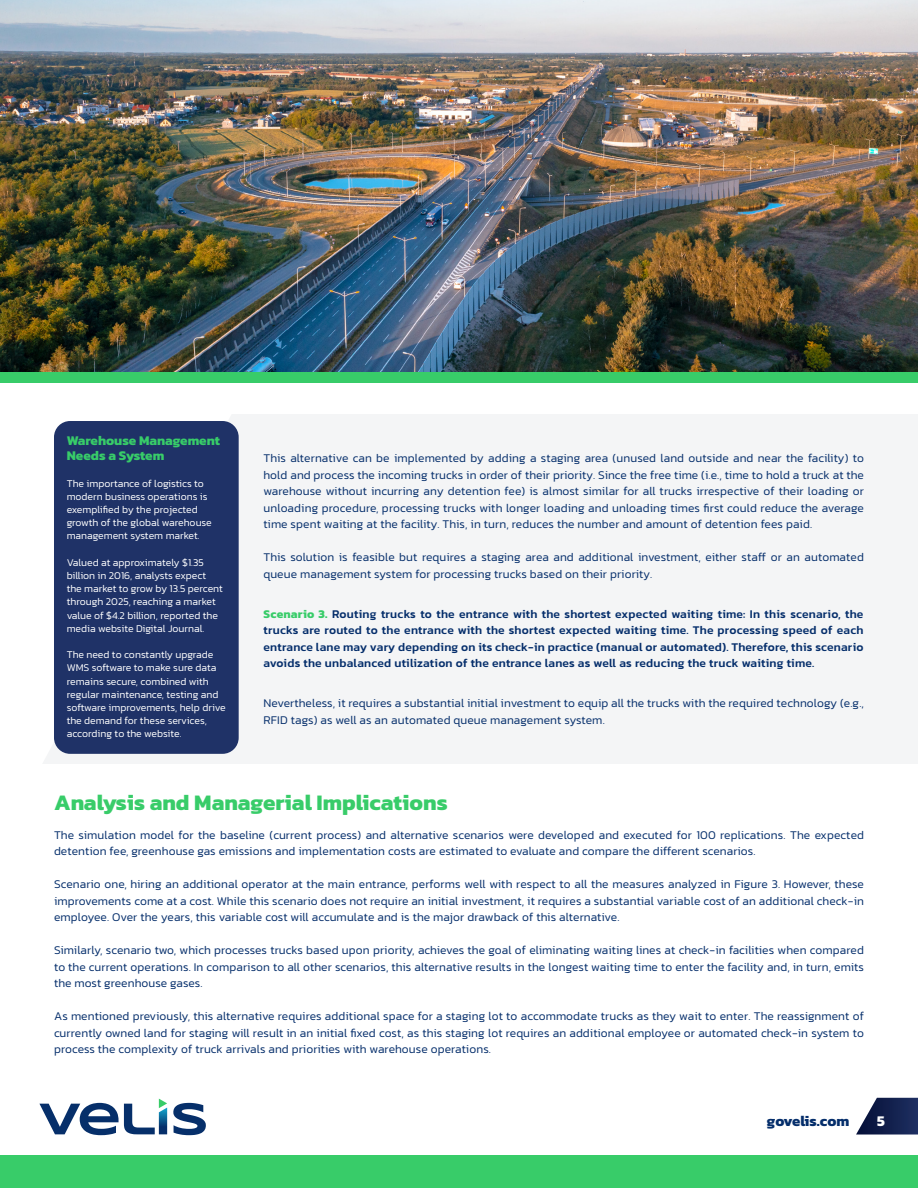
<style>
.page{position:relative;width:918px;height:1188px;background:#fff}
.page>*{position:absolute;margin:0;border:0;box-sizing:border-box;transform-origin:0 0}
.t1{font:700 22.5px "Kanit";color:#38cc69}
.t2{font:700 15px "Kanit";letter-spacing:-.005em;color:#052e6b}
.t3{font:700 15px "Kanit";color:#fff}
.t4{font:700 13.5px "Kanit";color:#38cc69}
.t5{font:300 12px/16.5px "Kanit";letter-spacing:.01em;color:#052e6b;text-align:justify}
.t6{font:500 12px/16.5px "Kanit";letter-spacing:.02em;color:#052e6b;text-align:justify}
.t7{font:300 10.5px/13.2px "Kanit";color:#fff}
.s1{font-weight:700;color:#38cc69}
</style>
<div class="page">
<div style="left:43px;top:414px;width:875px;height:350px;background:#f4f5f6"></div>
<svg style="left:39px;top:1099px;width:167px;height:36px"></svg>
<svg style="left:856px;top:1098px;width:62px;height:37px"></svg>
<div style="left:0;top:1156px;width:918px;height:32px;background:#38cc69"></div>
<img style="left:0;top:0;width:918px;height:373px">
<div style="left:0;top:373px;width:918px;height:10px;background:#38cc69"></div>
<div style="left:54px;top:421px;width:185px;height:333px;background:#1f3267;border-radius:16px"></div>
<p class="t4" style="left:67px;top:430px;width:155px">Warehouse Management</p>
<p class="t4" style="left:67px;top:445px;width:99px">Needs a System</p>
<p class="t7" style="left:67px;top:476px;width:147px">The importance of logistics to modern business operations is exemplified by the projected growth of the global warehouse management system market.</p>
<p class="t7" style="left:67px;top:556px;width:158px">Valued at approximately $1.35 billion in 2016, analysts expect the market to grow by 13.5 percent through 2025, reaching a market value of $4.2 billion, reported the media website Digital Journal.</p>
<p class="t7" style="left:67px;top:648px;width:160px">The need to constantly upgrade<br>WMS software to make sure data remains secure, combined with regular maintenance, testing and software improvements, help drive the demand for these services, according to the website.</p>
<p class="t5" style="left:264px;top:450px;width:602px">This alternative can be implemented by adding a staging area (unused land outside and near the facility) to hold and process the incoming trucks in order of their priority. Since the free time (i.e., time to hold a truck at the warehouse without incurring any detention fee) is almost similar for all trucks irrespective of their loading or unloading procedure, processing trucks with longer loading and unloading times first could reduce the average time spent waiting at the facility. This, in turn, reduces the number and amount of detention fees paid.</p>
<p class="t5" style="left:264px;top:549px;width:602px">This solution is feasible but requires a staging area and additional investment, either staff or an automated queue management system for processing trucks based on their priority.</p>
<p class="t6" style="left:264px;top:605px;width:601px"><span class="s1">Scenario 3.</span> Routing trucks to the entrance with the shortest expected waiting time: In this scenario, the trucks are routed to the entrance with the shortest expected waiting time. The processing speed of each entrance lane may vary depending on its check-in practice (manual or automated). Therefore, this scenario avoids the unbalanced utilization of the entrance lanes as well as reducing the truck waiting time.</p>
<p class="t5" style="left:264px;top:695px;width:602px">Nevertheless, it requires a substantial initial investment to equip all the trucks with the required technology (e.g.,<br>RFID tags) as well as an automated queue management system.</p>
<p class="t1" style="left:54px;top:785px;width:395px">Analysis and Managerial Implications</p>
<p class="t5" style="left:54px;top:826px;width:812px">The simulation model for the baseline (current process) and alternative scenarios were developed and executed for 100 replications. The expected detention fee, greenhouse gas emissions and implementation costs are estimated to evaluate and compare the different scenarios.</p>
<p class="t5" style="left:54px;top:876px;width:812px">Scenario one, hiring an additional operator at the main entrance, performs well with respect to all the measures analyzed in Figure 3. However, these improvements come at a cost. While this scenario does not require an initial investment, it requires a substantial variable cost of an additional check-in employee. Over the years, this variable cost will accumulate and is the major drawback of this alternative.</p>
<p class="t5" style="left:54px;top:942px;width:812px">Similarly, scenario two, which processes trucks based upon priority, achieves the goal of eliminating waiting lines at check-in facilities when compared to the current operations. In comparison to all other scenarios, this alternative results in the longest waiting time to enter the facility and, in turn, emits the most greenhouse gases.</p>
<p class="t5" style="left:54px;top:1008px;width:812px">As mentioned previously, this alternative requires additional space for a staging lot to accommodate trucks as they wait to enter. The reassignment of currently owned land for staging will result in an initial fixed cost, as this staging lot requires an additional employee or automated check-in system to process the complexity of truck arrivals and priorities with warehouse operations.</p>
<p class="t2" style="left:767px;top:1109px;width:84px">govelis.com</p>
<p class="t3" style="left:877px;top:1109px;width:9px">5</p>
</div>
